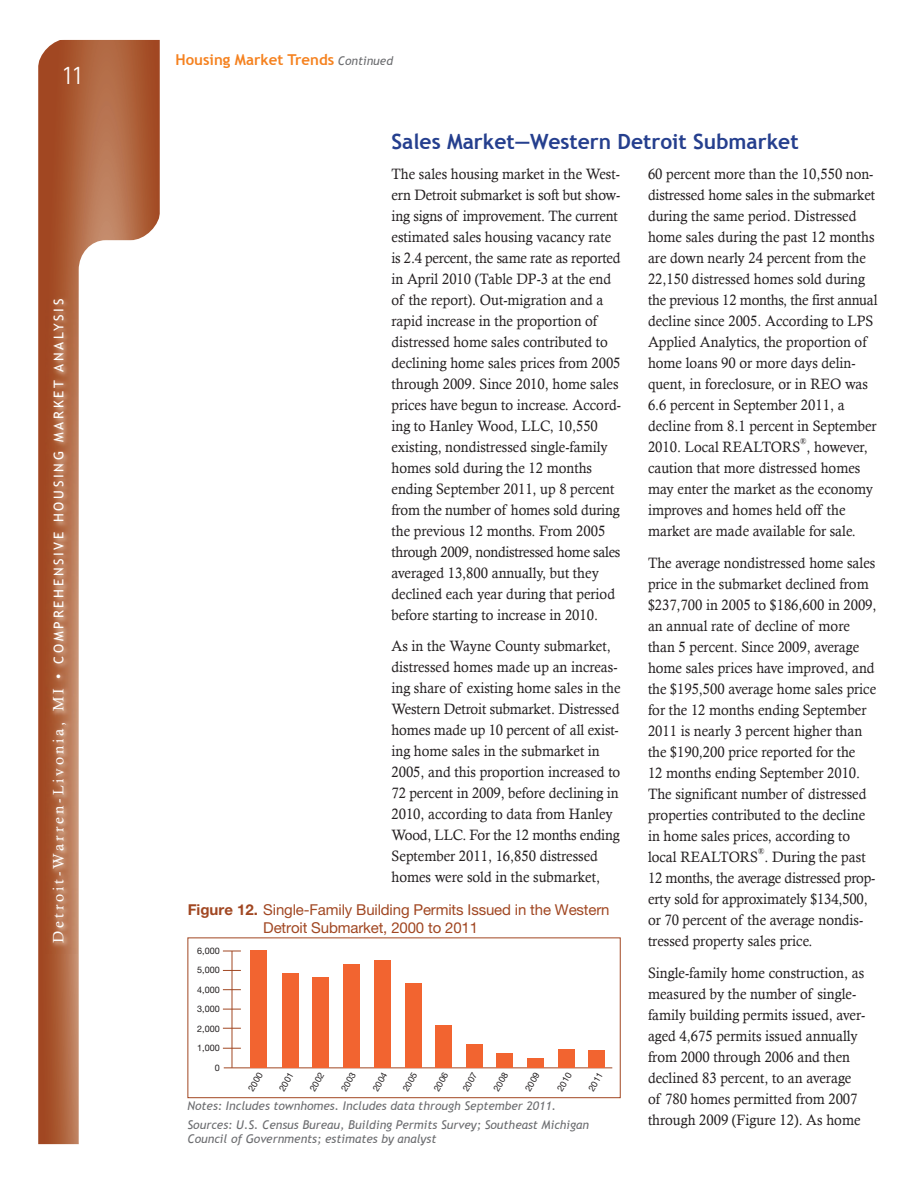
<style>
.page{position:relative;width:918px;height:1188px;background:#fff}
.page>*{position:absolute;margin:0;border:0;box-sizing:border-box;transform-origin:0 0}
.t1{font:300 27px "Rotis Sans Serif";color:#fff}
.level2{font:700 21px "Trebuchet MS";color:#253f8e}
.t2{font:15px/21px "Calisto";color:#231f20;scale:.95 1}
.t3{font:15px/18px "Helvetica Neue";letter-spacing:-.01em;color:#a14722}
.level2-2{font:700 15px "Trebuchet MS";color:#f58220}
.t4{font:13.5px "Trebuchet MS";letter-spacing:.2em;color:#fff}
.t5{font:italic 12px/13.5px "Trebuchet MS";color:#6c6d70}
.t6{font:9px "Helvetica Neue";color:#231f20}
.t7{font:8.7px "Calisto";color:#231f20;scale:.95 1}
.s1{font-family:"Calisto";font-size:15px}
.s2{font-weight:400;font-style:italic;font-size:12px;color:#6c6d70}
.s3{font-weight:700}
</style>
<div class="page">
<svg style="left:38px;top:40px;width:122px;height:1104px;background:#ad603b"></svg>
<svg style="left:79px;top:240px;width:81px;height:904px"></svg>
<svg style="left:38px;top:39px;width:30px;height:30px"></svg>
<svg style="left:130px;top:210px;width:30px;height:36px"></svg>
<img style="left:46px;top:290px;width:31px;height:663px">
<div style="left:188px;top:938px;width:433px;height:160px;border:1px solid #a14722"></div>
<hr style="left:232px;top:951px;width:1px;height:117px;background:#a14722">
<hr style="left:224px;top:1067px;width:388px;height:1px;background:#a14722">
<svg style="left:223px;top:1028px;width:18px;height:1px"></svg>
<svg style="left:223px;top:1048px;width:18px;height:1px"></svg>
<svg style="left:223px;top:970px;width:18px;height:1px"></svg>
<svg style="left:223px;top:989px;width:18px;height:1px"></svg>
<svg style="left:223px;top:1009px;width:18px;height:1px"></svg>
<svg style="left:223px;top:951px;width:18px;height:1px"></svg>
<div style="left:436px;top:1025px;width:16px;height:43px;background:#f26430"></div>
<div style="left:466px;top:1045px;width:17px;height:23px;background:#f26430"></div>
<div style="left:496px;top:1054px;width:17px;height:14px;background:#f26430"></div>
<div style="left:527px;top:1058px;width:17px;height:10px;background:#f26430"></div>
<div style="left:558px;top:1050px;width:17px;height:18px;background:#f26430"></div>
<div style="left:588px;top:1050px;width:17px;height:18px;background:#f26430"></div>
<div style="left:312px;top:978px;width:17px;height:90px;background:#f26430"></div>
<div style="left:374px;top:960px;width:17px;height:108px;background:#f26430"></div>
<div style="left:405px;top:983px;width:17px;height:85px;background:#f26430"></div>
<div style="left:343px;top:964px;width:17px;height:104px;background:#f26430"></div>
<div style="left:250px;top:951px;width:17px;height:117px;background:#f26430"></div>
<div style="left:282px;top:973px;width:17px;height:95px;background:#f26430"></div>
<h1 class="t1" style="left:61px;top:60px;width:24px">11</h1>
<p class="t4" style="left:51px;top:943px;width:646px;rotate:-90deg"><span class="s1">Detroit-Warren-Livonia, MI •</span> COMPREHENSIVE HOUSING MARKET ANALYSIS</p>
<p class="level2-2" style="left:176px;top:50px;width:219px">Housing Market Trends <span class="s2">Continued</span></p>
<p class="level2" style="left:392px;top:128px;width:409px">Sales Market—Western Detroit Submarket</p>
<p class="t2" style="left:648px;top:163px;width:243px">60 percent more than the 10,550 non-- distressed home sales in the submarket during the same period. Distressed home sales during the past 12 months are down nearly 24 percent from the 22,150 distressed homes sold during the previous 12 months, the first annual decline since 2005. According to LPS Applied Analytics, the proportion of home loans 90 or more days delin&shy;quent, in foreclosure, or in REO was 6.6 percent in September 2011, a decline from 8.1 percent in September 2010. Local REALTORS , however,</p>
<p class="t2" style="left:392px;top:163px;width:243px">The sales housing market in the West&shy;ern Detroit submarket is soft but show&shy;ing signs of improvement. The current estimated sales housing vacancy rate is 2.4 percent, the same rate as reported in April 2010 (Table DP-3 at the end of the report). Out-migration and a rapid increase in the proportion of distressed home sales contributed to declining home sales prices from 2005 through 2009. Since 2010, home sales prices have begun to increase. Accord&shy;ing to Hanley Wood, LLC, 10,550 existing, nondistressed single-family homes sold during the 12 months ending September 2011, up 8 percent from the number of homes sold during the previous 12 months. From 2005 through 2009, nondistressed home sales averaged 13,800 annually, but they declined each year during that period before starting to increase in 2010.</p>
<p class="t2" style="left:392px;top:636px;width:243px">As in the Wayne County submarket, distressed homes made up an increas&shy;ing share of existing home sales in the Western Detroit submarket. Distressed homes made up 10 percent of all exist&shy;ing home sales in the submarket in 2005, and this proportion increased to 72 percent in 2009, before declining in 2010, according to data from Hanley Wood, LLC. For the 12 months ending September 2011, 16,850 distressed homes were sold in the submarket,</p>
<p class="t7" style="left:800px;top:436px;width:8px">®</p>
<p class="t2" style="left:648px;top:457px;width:238px">caution that more distressed homes may enter the market as the economy improves and homes held off the market are made available for sale.</p>
<p class="t2" style="left:648px;top:552px;width:242px">The average nondistressed home sales price in the submarket declined from $237,700 in 2005 to $186,600 in 2009, an annual rate of decline of more than 5 percent. Since 2009, average home sales prices have improved, and the $195,500 average home sales price for the 12 months ending September 2011 is nearly 3 percent higher than the $190,200 price reported for the<br>12 months ending September 2010.<br>The significant number of distressed properties contributed to the decline in home sales prices, according to local REALTORS . During the past</p>
<p class="t7" style="left:758px;top:846px;width:8px">®</p>
<p class="t2" style="left:648px;top:867px;width:241px">12 months, the average distressed prop&shy;erty sold for approximately $134,500, or 70 percent of the average nondis&shy;tressed property sales price.</p>
<p class="t2" style="left:648px;top:962px;width:230px">Single-family home construction, as measured by the number of single&shy;family building permits issued, aver&shy;aged 4,675 permits issued annually from 2000 through 2006 and then declined 83 percent, to an average of 780 homes permitted from 2007 through 2009 (Figure 12). As home</p>
<p class="t3" style="left:263px;top:900px;width:348px;text-indent:-76px"><span class="s3">Figure 12.</span> Single-Family Building Permits Issued in the Western<br>Detroit Submarket, 2000 to 2011</p>
<p class="t6" style="left:197px;top:945px;width:24px">6,000</p>
<p class="t6" style="left:197px;top:965px;width:24px">5,000</p>
<p class="t6" style="left:197px;top:984px;width:24px">4,000</p>
<p class="t6" style="left:197px;top:1004px;width:24px">3,000</p>
<p class="t6" style="left:197px;top:1023px;width:24px">2,000</p>
<p class="t6" style="left:197px;top:1043px;width:24px">1,000</p>
<p class="t6" style="left:215px;top:1062px;width:7px">0</p>
<p class="t6" style="left:246px;top:1088px;width:22px;rotate:-60deg">2000</p>
<p class="t6" style="left:277px;top:1088px;width:22px;rotate:-60deg">2001</p>
<p class="t6" style="left:307px;top:1088px;width:22px;rotate:-60deg">2002</p>
<p class="t6" style="left:339px;top:1088px;width:22px;rotate:-60deg">2003</p>
<p class="t6" style="left:370px;top:1088px;width:22px;rotate:-60deg">2004</p>
<p class="t6" style="left:400px;top:1088px;width:22px;rotate:-60deg">2005</p>
<p class="t6" style="left:431px;top:1088px;width:22px;rotate:-60deg">2006</p>
<p class="t6" style="left:460px;top:1088px;width:22px;rotate:-60deg">2007</p>
<p class="t6" style="left:491px;top:1088px;width:22px;rotate:-60deg">2008</p>
<p class="t6" style="left:523px;top:1088px;width:22px;rotate:-60deg">2009</p>
<p class="t6" style="left:555px;top:1088px;width:22px;rotate:-60deg">2010</p>
<p class="t6" style="left:586px;top:1088px;width:22px;rotate:-60deg">2011</p>
<p class="t5" style="left:188px;top:1099px;width:370px">Notes: Includes townhomes. Includes data through September 2011.</p>
<p class="t5" style="left:188px;top:1118px;width:403px">Sources: U.S. Census Bureau, Building Permits Survey; Southeast Michigan<br>Council of Governments; estimates by analyst</p>
</div>
